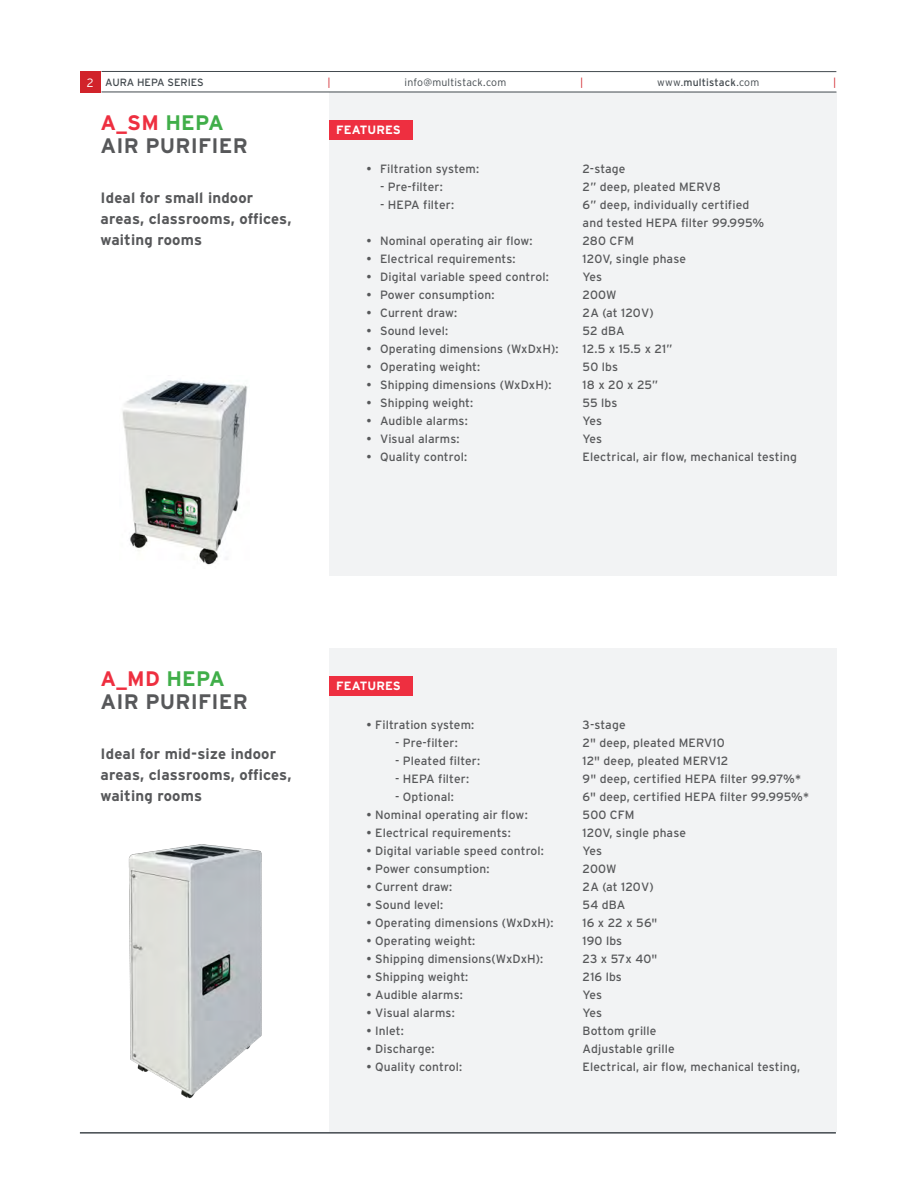
<style>
.page{position:relative;width:918px;height:1188px;background:#fff}
.page>*{position:absolute;margin:0;border:0;box-sizing:border-box;transform-origin:0 0}
.t1{font:700 21px/22.5px "Interstate";letter-spacing:.01em;color:#57585a}
.t2{font:700 15px/21px "Interstate";letter-spacing:.01em;color:#57585a}
.t3{font:12px/18px "Interstate";letter-spacing:.01em;color:#57585a}
.t4{font:700 12px "Interstate";letter-spacing:.01em;color:#fff}
.Body_Copy{font:300 12px "Interstate";color:#fff}
.t5{font:10.5px "Interstate";color:#42494e}
.t6{font:300 10.5px "Interstate";letter-spacing:.015em;color:#42494e}
.t7{font:300 10.5px "Interstate";color:#d1232a}
.s1{font-weight:300}
.s2{color:#ee2f40}
.s3{color:#40ae49}
</style>
<div class="page">
<div style="left:329px;top:92px;width:507px;height:484px;background:#f2f3f4"></div>
<div style="left:329px;top:649px;width:507px;height:483px;background:#f2f3f4"></div>
<img style="left:122px;top:380px;width:126px;height:185px">
<img style="left:128px;top:844px;width:134px;height:255px">
<div style="left:80px;top:71px;width:21px;height:21px;background:#d1232a"></div>
<hr style="left:102px;top:71px;width:734px;height:1px;background:#42494e">
<hr style="left:102px;top:92px;width:734px;height:1px;background:#42494e">
<hr style="left:80px;top:1132px;width:756px;height:2px;background:#42494e">
<div style="left:329px;top:120px;width:84px;height:19px;background:#ee2f40"></div>
<div style="left:329px;top:676px;width:84px;height:19px;background:#ee2f40"></div>
<p class="Body_Copy" style="left:87px;top:76px;width:8px">2</p>
<p class="t5" style="left:105px;top:76px;width:100px">AURA HEPA SERIES</p>
<p class="t7" style="left:328px;top:76px;width:5px">|</p>
<p class="t6" style="left:405px;top:76px;width:103px">info@multistack.com</p>
<p class="t7" style="left:580px;top:76px;width:5px">|</p>
<p class="t5" style="left:657px;top:76px;width:104px"><span class="s1">www.</span>multistack<span class="s1">.com</span></p>
<p class="t7" style="left:833px;top:76px;width:5px">|</p>
<p class="t4" style="left:336px;top:123px;width:66px">FEATURES</p>
<p class="t1" style="left:101px;top:112px;width:149px"><span class="s2">A_SM</span> <span class="s3">HEPA<br></span>AIR PURIFIER</p>
<p class="t2" style="left:101px;top:187px;width:192px">Ideal for small indoor areas, classrooms, offices, waiting rooms</p>
<p class="t3" style="left:367px;top:160px;width:114px">• Filtration system:</p>
<p class="t3" style="left:583px;top:160px;width:44px">2-stage</p>
<p class="t3" style="left:380px;top:178px;width:64px">- Pre-filter:</p>
<p class="t3" style="left:583px;top:178px;width:140px">2” deep, pleated MERV8</p>
<p class="t3" style="left:380px;top:196px;width:75px">- HEPA filter:</p>
<p class="t3" style="left:583px;top:196px;width:183px">6” deep, individually certified and tested HEPA filter 99.995%</p>
<p class="t3" style="left:367px;top:232px;width:167px">• Nominal operating air flow:</p>
<p class="t3" style="left:583px;top:232px;width:53px">280 CFM</p>
<p class="t3" style="left:367px;top:250px;width:150px">• Electrical requirements:</p>
<p class="t3" style="left:583px;top:250px;width:105px">120V, single phase</p>
<p class="t3" style="left:367px;top:268px;width:184px">• Digital variable speed control:</p>
<p class="t3" style="left:583px;top:268px;width:21px">Yes</p>
<p class="t3" style="left:367px;top:286px;width:129px">• Power consumption:</p>
<p class="t3" style="left:583px;top:286px;width:35px">200W</p>
<p class="t3" style="left:367px;top:304px;width:92px">• Current draw:</p>
<p class="t3" style="left:583px;top:304px;width:72px">2A (at 120V)</p>
<p class="t3" style="left:367px;top:322px;width:83px">• Sound level:</p>
<p class="t3" style="left:583px;top:322px;width:44px">52 dBA</p>
<p class="t3" style="left:367px;top:340px;width:193px">• Operating dimensions (WxDxH):</p>
<p class="t3" style="left:583px;top:340px;width:91px">12.5 x 15.5 x 21”</p>
<p class="t3" style="left:367px;top:358px;width:115px">• Operating weight:</p>
<p class="t3" style="left:583px;top:358px;width:37px">50 lbs</p>
<p class="t3" style="left:367px;top:376px;width:186px">• Shipping dimensions (WxDxH):</p>
<p class="t3" style="left:583px;top:376px;width:77px">18 x 20 x 25”</p>
<p class="t3" style="left:367px;top:394px;width:108px">• Shipping weight:</p>
<p class="t3" style="left:583px;top:394px;width:36px">55 lbs</p>
<p class="t3" style="left:367px;top:412px;width:103px">• Audible alarms:</p>
<p class="t3" style="left:583px;top:412px;width:21px">Yes</p>
<p class="t3" style="left:367px;top:430px;width:94px">• Visual alarms:</p>
<p class="t3" style="left:583px;top:430px;width:21px">Yes</p>
<p class="t3" style="left:367px;top:448px;width:102px">• Quality control:</p>
<p class="t3" style="left:583px;top:448px;width:216px">Electrical, air flow, mechanical testing</p>
<p class="t1" style="left:101px;top:668px;width:149px"><span class="s2">A_MD</span> <span class="s3">HEPA<br></span>AIR PURIFIER</p>
<p class="t2" style="left:101px;top:743px;width:192px">Ideal for mid-size indoor areas, classrooms, offices, waiting rooms</p>
<p class="t4" style="left:336px;top:680px;width:66px">FEATURES</p>
<p class="t3" style="left:367px;top:716px;width:109px">• Filtration system:</p>
<p class="t3" style="left:583px;top:716px;width:44px">3-stage</p>
<p class="t3" style="left:395px;top:734px;width:64px">- Pre-filter:</p>
<p class="t3" style="left:583px;top:734px;width:143px">2" deep, pleated MERV10</p>
<p class="t3" style="left:395px;top:752px;width:87px">- Pleated filter:</p>
<p class="t3" style="left:583px;top:752px;width:147px">12" deep, pleated MERV12</p>
<p class="t3" style="left:395px;top:770px;width:75px">- HEPA filter:</p>
<p class="t3" style="left:583px;top:770px;width:220px">9" deep, certified HEPA filter 99.97%*</p>
<p class="t3" style="left:395px;top:788px;width:60px">- Optional:</p>
<p class="t3" style="left:583px;top:788px;width:228px">6" deep, certified HEPA filter 99.995%*</p>
<p class="t3" style="left:367px;top:806px;width:163px">• Nominal operating air flow:</p>
<p class="t3" style="left:583px;top:806px;width:54px">500 CFM</p>
<p class="t3" style="left:367px;top:824px;width:146px">• Electrical requirements:</p>
<p class="t3" style="left:583px;top:824px;width:105px">120V, single phase</p>
<p class="t3" style="left:367px;top:842px;width:179px">• Digital variable speed control:</p>
<p class="t3" style="left:583px;top:842px;width:21px">Yes</p>
<p class="t3" style="left:367px;top:860px;width:124px">• Power consumption:</p>
<p class="t3" style="left:583px;top:860px;width:35px">200W</p>
<p class="t3" style="left:367px;top:878px;width:87px">• Current draw:</p>
<p class="t3" style="left:583px;top:878px;width:72px">2A (at 120V)</p>
<p class="t3" style="left:367px;top:896px;width:78px">• Sound level:</p>
<p class="t3" style="left:583px;top:896px;width:44px">54 dBA</p>
<p class="t3" style="left:367px;top:914px;width:188px">• Operating dimensions (WxDxH):</p>
<p class="t3" style="left:583px;top:914px;width:76px">16 x 22 x 56"</p>
<p class="t3" style="left:367px;top:932px;width:110px">• Operating weight:</p>
<p class="t3" style="left:583px;top:932px;width:41px">190 lbs</p>
<p class="t3" style="left:367px;top:950px;width:178px">• Shipping dimensions(WxDxH):</p>
<p class="t3" style="left:583px;top:950px;width:76px">23 x 57x 40"</p>
<p class="t3" style="left:367px;top:968px;width:103px">• Shipping weight:</p>
<p class="t3" style="left:583px;top:968px;width:41px">216 lbs</p>
<p class="t3" style="left:367px;top:986px;width:98px">• Audible alarms:</p>
<p class="t3" style="left:583px;top:986px;width:21px">Yes</p>
<p class="t3" style="left:367px;top:1004px;width:90px">• Visual alarms:</p>
<p class="t3" style="left:583px;top:1004px;width:21px">Yes</p>
<p class="t3" style="left:367px;top:1022px;width:39px">• Inlet:</p>
<p class="t3" style="left:583px;top:1022px;width:75px">Bottom grille</p>
<p class="t3" style="left:367px;top:1040px;width:69px">• Discharge:</p>
<p class="t3" style="left:583px;top:1040px;width:94px">Adjustable grille</p>
<p class="t3" style="left:367px;top:1058px;width:97px">• Quality control:</p>
<p class="t3" style="left:583px;top:1058px;width:219px">Electrical, air flow, mechanical testing,</p>
</div>
